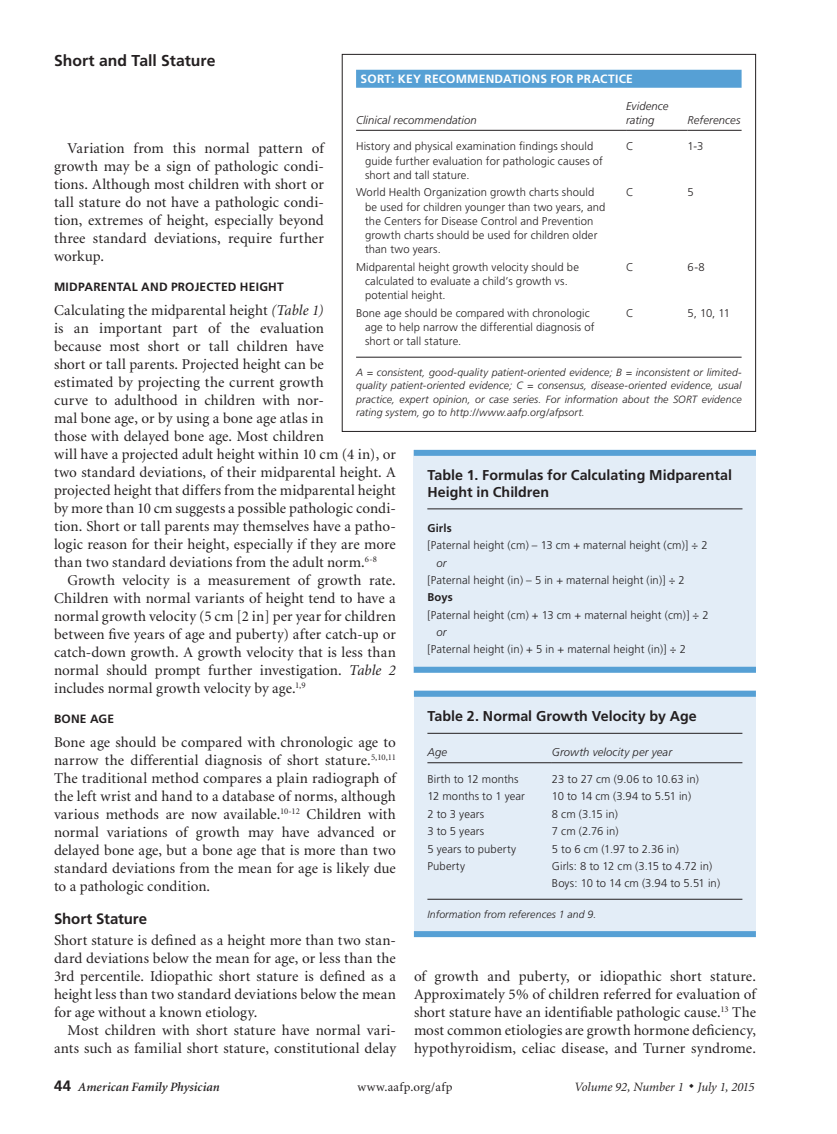
<style>
.page{position:relative;width:837px;height:1134px;background:#fff}
.page>*{position:absolute;margin:0;border:0;box-sizing:border-box;transform-origin:0 0}
.t1{font:700 15.75px "Frutiger";color:#231f20}
.body_noindent{font:15px/18px "Minion";letter-spacing:.005em;color:#231f20;text-align:justify}
.body_text{font:15px/18px "Minion";letter-spacing:.01em;color:#231f20;text-align:justify}
.head1{font:700 15px "Frutiger";letter-spacing:-.005em;color:#231f20}
.table_title{font:700 14.25px/16.5px "Frutiger";color:#231f20}
.t2{font:italic 12.75px "Minion";color:#231f20}
.t3{font:italic 600 12.75px "Minion";letter-spacing:.005em;color:#231f20}
.t4{font:12.75px "Minion";letter-spacing:.03em;color:#231f20}
.head2{font:700 12px "Frutiger";letter-spacing:.02em;color:#231f20}
.table_title_SORT{font:700 12px "Frutiger";letter-spacing:.02em;color:#fff}
.table_data{font:300 11.25px/14.2px "Frutiger";letter-spacing:.01em;color:#231f20}
.table_head1{font:italic 300 11.25px/14.2px "Frutiger";letter-spacing:.01em;color:#231f20}
.table_data_rule{font:300 11.25px "Frutiger";letter-spacing:.01em;color:#231f20}
.table_data-2{font:700 11.25px "Frutiger";letter-spacing:.015em;color:#231f20}
.table_data_indent{font:italic 300 11.25px "Frutiger";color:#231f20}
.table_fig_note{font:italic 300 10.5px/13.5px "Frutiger";letter-spacing:.01em;color:#231f20;text-align:justify}
.table_note_rule{font:italic 300 10.5px "Frutiger";letter-spacing:.01em;color:#231f20}
.s1{font-style:italic}
.s2{font-family:"Frutiger";font-weight:700;font-style:normal;font-size:15px}
</style>
<div class="page">
<div style="left:356px;top:70px;width:386px;height:18px;background:#56a0d5"></div>
<hr style="left:356px;top:130px;width:270px;height:1px;background:#231f20">
<hr style="left:626px;top:130px;width:62px;height:1px;background:#231f20">
<hr style="left:688px;top:130px;width:54px;height:1px;background:#231f20">
<hr style="left:356px;top:357px;width:386px;height:1px;background:#231f20">
<div style="left:342px;top:54px;width:414px;height:378px;border:1px solid #231f20"></div>
<div style="left:414px;top:450px;width:342px;height:223px;background:#e3edf7"></div>
<div style="left:414px;top:450px;width:342px;height:6px;background:#56a0d5"></div>
<hr style="left:427px;top:508px;width:315px;height:1px;background:#231f20">
<div style="left:414px;top:667px;width:342px;height:6px;background:#56a0d5"></div>
<div style="left:414px;top:691px;width:342px;height:246px;background:#e3edf7"></div>
<div style="left:414px;top:691px;width:342px;height:6px;background:#56a0d5"></div>
<hr style="left:427px;top:733px;width:315px;height:1px;background:#231f20">
<hr style="left:427px;top:762px;width:125px;height:1px;background:#231f20">
<hr style="left:552px;top:762px;width:190px;height:1px;background:#231f20">
<hr style="left:427px;top:899px;width:315px;height:1px;background:#231f20">
<div style="left:414px;top:931px;width:342px;height:6px;background:#56a0d5"></div>
<p class="t1" style="left:54px;top:51px;width:163px">Short and Tall Stature</p>
<p class="table_title_SORT" style="left:361px;top:72px;width:274px">SORT: KEY RECOMMENDATIONS FOR PRACTICE</p>
<p class="table_head1" style="left:356px;top:113px;width:122px">Clinical recommendation</p>
<p class="table_head1" style="left:626px;top:99px;width:44px">Evidence rating</p>
<p class="table_head1" style="left:688px;top:113px;width:54px">References</p>
<p class="table_data" style="left:365px;top:140px;width:239px;text-indent:-9px">History and physical examination findings should guide further evaluation for pathologic causes of short and tall stature.</p>
<p class="table_data" style="left:626px;top:140px;width:9px">C</p>
<p class="table_data" style="left:688px;top:140px;width:17px">1-3</p>
<p class="table_data" style="left:365px;top:185px;width:242px;text-indent:-9px">World Health Organization growth charts should be used for children younger than two years, and the Centers for Disease Control and Prevention growth charts should be used for children older than two years.</p>
<p class="table_data" style="left:626px;top:185px;width:9px">C</p>
<p class="table_data" style="left:688px;top:185px;width:8px">5</p>
<p class="table_data" style="left:365px;top:260px;width:215px;text-indent:-9px">Midparental height growth velocity should be calculated to evaluate a child’s growth vs. potential height.</p>
<p class="table_data" style="left:626px;top:260px;width:9px">C</p>
<p class="table_data" style="left:688px;top:260px;width:19px">6-8</p>
<p class="table_data" style="left:365px;top:306px;width:231px;text-indent:-9px">Bone age should be compared with chronologic age to help narrow the differential diagnosis of short or tall stature.</p>
<p class="table_data" style="left:626px;top:306px;width:9px">C</p>
<p class="table_data" style="left:688px;top:306px;width:44px">5, 10, 11</p>
<p class="table_fig_note" style="left:356px;top:365px;width:387px">A = consistent, good-quality patient-oriented evidence; B = inconsistent or limited&shy;quality patient-oriented evidence; C = consensus, disease-oriented evidence, usual practice, expert opinion, or case series. For information about the SORT evidence rating system, go to http://www.aafp.org/afpsort.</p>
<p class="body_text" style="left:54px;top:140px;width:271px;text-indent:14px">Variation from this normal pattern of growth may be a sign of pathologic condi&shy;tions. Although most children with short or tall stature do not have a pathologic condi&shy;tion, extremes of height, especially beyond three standard deviations, require further workup.</p>
<p class="head2" style="left:54px;top:280px;width:231px">MIDPARENTAL AND PROJECTED HEIGHT</p>
<p class="body_noindent" style="left:54px;top:302px;width:343px;text-align:left">Calculating the midparental height <span class="s1">(Table 1)<br></span>is an important part of the evaluation<br>because most short or tall children have<br>short or tall parents. Projected height can be<br>estimated by projecting the current growth<br>curve to adulthood in children with nor-<br>mal bone age, or by using a bone age atlas in<br>those with delayed bone age. Most children<br>will have a projected adult height within 10 cm (4 in), or two standard deviations, of their midparental height. A projected height that differs from the midparental height by more than 10 cm suggests a possible pathologic condi&shy;tion. Short or tall parents may themselves have a patho&shy;logic reason for their height, especially if they are more than two standard deviations from the adult norm.<sup>6-8</sup></p>
<p class="body_text" style="left:54px;top:572px;width:343px;text-indent:14px">Growth velocity is a measurement of growth rate.<br>Children with normal variants of height tend to have a normal growth velocity (5 cm [2 in] per year for children between five years of age and puberty) after catch-up or catch-down growth. A growth velocity that is less than normal should prompt further investigation. <span class="s1">Table 2 </span>includes normal growth velocity by age.<sup>1,9</sup></p>
<p class="head2" style="left:54px;top:712px;width:62px">BONE AGE</p>
<p class="body_noindent" style="left:54px;top:734px;width:343px">Bone age should be compared with chronologic age to narrow the differential diagnosis of short stature.<sup>5,10,11<br></sup>The traditional method compares a plain radiograph of the left wrist and hand to a database of norms, although various methods are now available.<sup>10-12</sup> Children with normal variations of growth may have advanced or delayed bone age, but a bone age that is more than two standard deviations from the mean for age is likely due to a pathologic condition.</p>
<p class="head1" style="left:54px;top:910px;width:95px">Short Stature</p>
<p class="body_noindent" style="left:54px;top:932px;width:344px">Short stature is defined as a height more than two stan&shy;dard deviations below the mean for age, or less than the 3rd percentile. Idiopathic short stature is defined as a height less than two standard deviations below the mean for age without a known etiology.</p>
<p class="body_text" style="left:54px;top:1022px;width:344px;text-align:right">Most children with short stature have normal vari&shy;ants such as familial short stature, constitutional delay</p>
<p class="table_title" style="left:427px;top:467px;width:306px">Table 1. Formulas for Calculating Midparental<br>Height in Children</p>
<p class="table_data-2" style="left:427px;top:521px;width:26px">Girls</p>
<p class="table_data" style="left:427px;top:539px;width:282px">[Paternal height (cm) – 13 cm + maternal height (cm)] ÷ 2</p>
<p class="table_data_indent" style="left:436px;top:556px;width:12px">or</p>
<p class="table_data" style="left:427px;top:573px;width:259px">[Paternal height (in) – 5 in + maternal height (in)] ÷ 2</p>
<p class="table_data-2" style="left:427px;top:591px;width:27px">Boys</p>
<p class="table_data" style="left:427px;top:608px;width:283px">[Paternal height (cm) + 13 cm + maternal height (cm)] ÷ 2</p>
<p class="table_data_indent" style="left:436px;top:626px;width:12px">or</p>
<p class="table_data_rule" style="left:427px;top:643px;width:260px">[Paternal height (in) + 5 in + maternal height (in)] ÷ 2</p>
<p class="table_title" style="left:427px;top:708px;width:271px">Table 2. Normal Growth Velocity by Age</p>
<p class="table_head1" style="left:427px;top:745px;width:21px">Age</p>
<p class="table_head1" style="left:552px;top:745px;width:122px">Growth velocity per year</p>
<p class="table_data" style="left:427px;top:772px;width:93px">Birth to 12 months</p>
<p class="table_data" style="left:552px;top:772px;width:149px">23 to 27 cm (9.06 to 10.63 in)</p>
<p class="table_data" style="left:427px;top:789px;width:99px">12 months to 1 year</p>
<p class="table_data" style="left:552px;top:789px;width:141px">10 to 14 cm (3.94 to 5.51 in)</p>
<p class="table_data" style="left:427px;top:807px;width:58px">2 to 3 years</p>
<p class="table_data" style="left:552px;top:807px;width:68px">8 cm (3.15 in)</p>
<p class="table_data" style="left:427px;top:824px;width:58px">3 to 5 years</p>
<p class="table_data" style="left:552px;top:824px;width:68px">7 cm (2.76 in)</p>
<p class="table_data" style="left:427px;top:842px;width:90px">5 years to puberty</p>
<p class="table_data" style="left:552px;top:842px;width:129px">5 to 6 cm (1.97 to 2.36 in)</p>
<p class="table_data" style="left:427px;top:859px;width:39px">Puberty</p>
<p class="table_data" style="left:552px;top:859px;width:162px">Girls: 8 to 12 cm (3.15 to 4.72 in)</p>
<p class="table_data" style="left:552px;top:876px;width:170px">Boys: 10 to 14 cm (3.94 to 5.51 in)</p>
<p class="table_note_rule" style="left:427px;top:908px;width:170px">Information from references 1 and 9.</p>
<p class="body_text" style="left:414px;top:968px;width:344px">of growth and puberty, or idiopathic short stature.<br>Approximately 5% of children referred for evaluation of short stature have an identifiable pathologic cause.<sup>13</sup> The most common etiologies are growth hormone deficiency, hypothyroidism, celiac disease, and Turner syndrome.</p>
<p class="t3" style="left:54px;top:1080px;width:167px"><span class="s2">44</span> American Family Physician</p>
<p class="t4" style="left:357px;top:1080px;width:97px">www.aafp.org/afp</p>
<p class="t2" style="left:574px;top:1080px;width:182px">Volume 92, Number 1 ◆ July 1, 2015</p>
</div>
